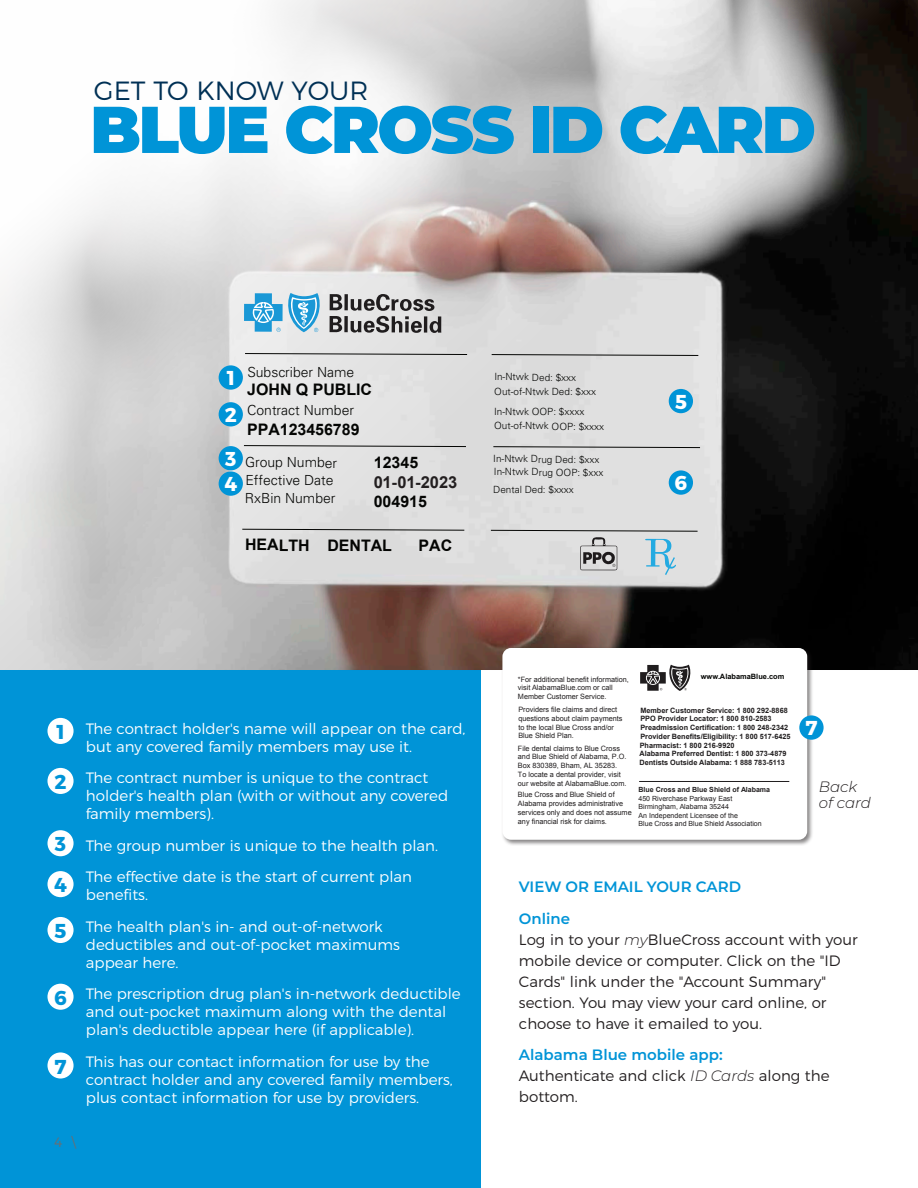
<style>
.page{position:relative;width:918px;height:1188px;background:#fff}
.page>*{position:absolute;margin:0;border:0;box-sizing:border-box;transform-origin:0 0}
.t1{font:900 66px "Montserrat";letter-spacing:-.04em;color:#0094d7}
.t2{font:300 26.4px "Montserrat";color:#003055}
.t3{font:700 20.1px "Montserrat";color:#fff}
.t4{font:700 20.1px "Montserrat";color:#0094d7}
.t5{font:700 16.5px "Arial";letter-spacing:-.005em;color:#231f20}
.t6{font:700 15.9px "Arial";letter-spacing:-.005em;color:#040503}
.t7{font:300 15px/18px "Montserrat";color:#fff}
.t8{font:300 15px/21px "Montserrat";color:#231f20}
.t9{font:600 15px "Montserrat";color:#0094d7}
.t10{font:italic 300 15px/16.5px "Montserrat";color:#231f20}
.t11{font:300 13.95px "Univers LT Std";letter-spacing:-.005em;color:#040503}
.t12{font:300 13.5px "Montserrat";color:#6c6d70}
.t13{font:300 9.9px/14.4px "Univers LT Std";letter-spacing:-.005em;color:#040503}
.t14{font:7.35px/8.9px "Arial";color:#201d1e}
.t15{font:700 7.35px "Arial";color:#201d1e}
.t16{font:700 7.35px "Arial";color:#050604}
.t17{font:7.05px/8.6px "Arial";color:#201d1e}
.s1{font-weight:700}
.s2{font-style:italic}
</style>
<div class="page">
<div style="left:0;top:670px;width:481px;height:518px;background:#0094d7"></div>
<img style="left:0;top:0;width:918px;height:670px">
<div style="left:219px;top:471px;width:24px;height:25px;background:#0094d7;border-radius:50%"></div>
<div style="left:219px;top:446px;width:24px;height:24px;background:#0094d7;border-radius:50%"></div>
<div style="left:219px;top:365px;width:24px;height:25px;background:#0094d7;border-radius:50%"></div>
<div style="left:219px;top:402px;width:24px;height:24px;background:#0094d7;border-radius:50%"></div>
<div style="left:47px;top:718px;width:27px;height:26px;background:#fff;border-radius:50%"></div>
<div style="left:47px;top:768px;width:27px;height:26px;background:#fff;border-radius:50%"></div>
<div style="left:47px;top:830px;width:27px;height:26px;background:#fff;border-radius:50%"></div>
<div style="left:47px;top:871px;width:27px;height:26px;background:#fff;border-radius:50%"></div>
<div style="left:47px;top:917px;width:27px;height:26px;background:#fff;border-radius:50%"></div>
<div style="left:47px;top:984px;width:27px;height:26px;background:#fff;border-radius:50%"></div>
<div style="left:47px;top:1052px;width:27px;height:27px;background:#fff;border-radius:50%"></div>
<svg style="left:580px;top:537px;width:37px;height:33px"></svg>
<svg style="left:244px;top:353px;width:224px;height:1px"></svg>
<svg style="left:242px;top:354px;width:457px;height:178px;background:#dbdddd"></svg>
<svg style="left:644px;top:539px;width:33px;height:36px"></svg>
<svg style="left:493px;top:446px;width:208px;height:2px"></svg>
<svg style="left:330px;top:294px;width:12px;height:16px"></svg>
<svg style="left:344px;top:294px;width:4px;height:16px"></svg>
<svg style="left:330px;top:316px;width:12px;height:16px"></svg>
<svg style="left:344px;top:316px;width:4px;height:16px"></svg>
<svg style="left:351px;top:294px;width:90px;height:39px;background:#9e9d9d"></svg>
<svg style="left:244px;top:293px;width:77px;height:39px;background:#82c3e2"></svg>
<div style="left:501px;top:647px;width:313px;height:199px;background:#231f20;opacity:.55"></div>
<div style="left:502px;top:648px;width:305px;height:192px;background:#fff;border-radius:9px"></div>
<div style="left:799px;top:715px;width:25px;height:25px;background:#0094d7;border-radius:50%"></div>
<hr style="left:639px;top:781px;width:150px;height:1px;background:#201d1e">
<svg style="left:640px;top:665px;width:51px;height:26px"></svg>
<h1 class="t2" style="left:94px;top:70px;width:276px">GET TO KNOW YOUR</h1>
<h1 class="t1" style="left:90px;top:86px;width:728px">BLUE CROSS ID CARD</h1>
<p class="t3" style="left:227px;top:361px;width:10px">1</p>
<p class="t3" style="left:225px;top:398px;width:14px">2</p>
<p class="t3" style="left:225px;top:442px;width:13px">3</p>
<p class="t3" style="left:225px;top:467px;width:14px">4</p>
<p class="t11" style="left:247px;top:364px;width:108px">Subscriber Name</p>
<p class="t6" style="left:247px;top:379px;width:126px">JOHN Q PUBLIC</p>
<p class="t11" style="left:247px;top:402px;width:108px">Contract Number</p>
<p class="t6" style="left:247px;top:419px;width:114px">PPA123456789</p>
<p class="t11" style="left:245px;top:454px;width:94px">Group Number</p>
<p class="t6" style="left:374px;top:452px;width:46px">12345</p>
<p class="t11" style="left:245px;top:490px;width:92px">RxBin Number</p>
<p class="t6" style="left:374px;top:491px;width:55px">004915</p>
<p class="t6" style="left:245px;top:534px;width:66px">HEALTH</p>
<p class="t6" style="left:327px;top:535px;width:66px">DENTAL</p>
<p class="t6" style="left:419px;top:535px;width:35px">PAC</p>
<p class="t11" style="left:245px;top:472px;width:90px">Effective Date</p>
<p class="t5" style="left:374px;top:471px;width:85px">01-01-2023</p>
<p class="t13" style="left:494px;top:370px;width:103px">In-Ntwk Ded: $xxx<br>Out-of-Ntwk Ded: $xxx</p>
<p class="t13" style="left:494px;top:404px;width:112px">In-Ntwk OOP: $xxxx<br>Out-of-Ntwk OOP: $xxxx</p>
<p class="t13" style="left:493px;top:453px;width:112px;line-height:13px">In-Ntwk Drug Ded: $xxx<br>In-Ntwk Drug OOP: $xxx</p>
<p class="t13" style="left:493px;top:482px;width:82px">Dental Ded: $xxxx</p>
<p class="t3" style="left:675px;top:385px;width:13px">5</p>
<p class="t3" style="left:675px;top:466px;width:14px">6</p>
<p class="t4" style="left:56px;top:715px;width:10px">1</p>
<p class="t4" style="left:54px;top:765px;width:14px">2</p>
<p class="t4" style="left:55px;top:828px;width:13px">3</p>
<p class="t4" style="left:54px;top:869px;width:14px">4</p>
<p class="t4" style="left:55px;top:914px;width:13px">5</p>
<p class="t4" style="left:54px;top:981px;width:14px">6</p>
<p class="t4" style="left:55px;top:1050px;width:13px">7</p>
<p class="t7" style="left:86px;top:718px;width:381px">The contract holder's name will appear on the card, but any covered family members may use it.</p>
<p class="t7" style="left:86px;top:768px;width:364px">The contract number is unique to the contract holder's health plan (with or without any covered family members).</p>
<p class="t7" style="left:86px;top:835px;width:354px">The group number is unique to the health plan.</p>
<p class="t7" style="left:86px;top:867px;width:328px">The effective date is the start of current plan benefits.</p>
<p class="t7" style="left:86px;top:916px;width:315px">The health plan's in- and out-of-network deductibles and out-of-pocket maximums appear here.</p>
<p class="t7" style="left:86px;top:984px;width:376px">The prescription drug plan's in-network deductible and out-pocket maximum along with the dental plan's deductible appear here (if applicable).</p>
<p class="t7" style="left:86px;top:1051px;width:368px">This has our contact information for use by the contract holder and any covered family members, plus contact information for use by providers.</p>
<p class="t12" style="left:54px;top:1132px;width:24px">4 \</p>
<p class="t14" style="left:518px;top:675px;width:112px">*For additional benefit information,</p>
<p class="t16" style="left:701px;top:672px;width:85px">www.AlabamaBlue.com</p>
<p class="t14" style="left:518px;top:683px;width:96px">visit AlabamaBlue.com or call<br>Member Customer Service.</p>
<p class="t14" style="left:518px;top:705px;width:106px">Providers file claims and direct questions about claim payments to the local Blue Cross and/or<br>Blue Shield Plan.</p>
<p class="t14" style="left:518px;top:744px;width:110px">File dental claims to Blue Cross and Blue Shield of Alabama, P.O.<br>Box 830389, Bham, AL 35283.<br>To locate a dental provider, visit our website at AlabamaBlue.com.</p>
<p class="t14" style="left:518px;top:790px;width:115px">Blue Cross and Blue Shield of<br>Alabama provides administrative services only and does not assume any financial risk for claims.</p>
<p class="t15" style="left:640px;top:705px;width:149px">Member Customer Service: 1 800 292-8868</p>
<p class="t15" style="left:640px;top:714px;width:133px">PPO Provider Locator: 1 800 810-2583</p>
<p class="t15" style="left:640px;top:723px;width:149px">Preadmission Certification: 1 800 248-2342</p>
<p class="t15" style="left:640px;top:731px;width:152px">Provider Benefits/Eligibility: 1 800 517-6425</p>
<p class="t15" style="left:640px;top:740px;width:96px">Pharmacist: 1 800 216-9920</p>
<p class="t17" style="left:638px;top:785px;width:133px"><span class="s1">Blue Cross and Blue Shield of Alabama<br></span>450 Riverchase Parkway East<br>Birmingham, Alabama 35244<br>An Independent Licensee of the<br>Blue Cross and Blue Shield Association</p>
<p class="t15" style="left:640px;top:749px;width:148px">Alabama Preferred Dentist: 1 800 373-4879</p>
<p class="t15" style="left:640px;top:758px;width:147px">Dentists Outside Alabama: 1 888 783-5113</p>
<p class="t3" style="left:806px;top:711px;width:13px">7</p>
<p class="t10" style="left:819px;top:778px;width:54px">Back of card</p>
<p class="t9" style="left:519px;top:876px;width:224px">VIEW OR EMAIL YOUR CARD</p>
<p class="t9" style="left:519px;top:908px;width:53px">Online</p>
<p class="t8" style="left:519px;top:928px;width:340px">Log in to your <span class="s2">my</span>BlueCross account with your mobile device or computer. Click on the "ID Cards" link under the "Account Summary" section. You may view your card online, or choose to have it emailed to you.</p>
<p class="t9" style="left:519px;top:1044px;width:205px">Alabama Blue mobile app:</p>
<p class="t8" style="left:519px;top:1064px;width:312px">Authenticate and click <span class="s2">ID Cards</span> along the bottom.</p>
</div>
